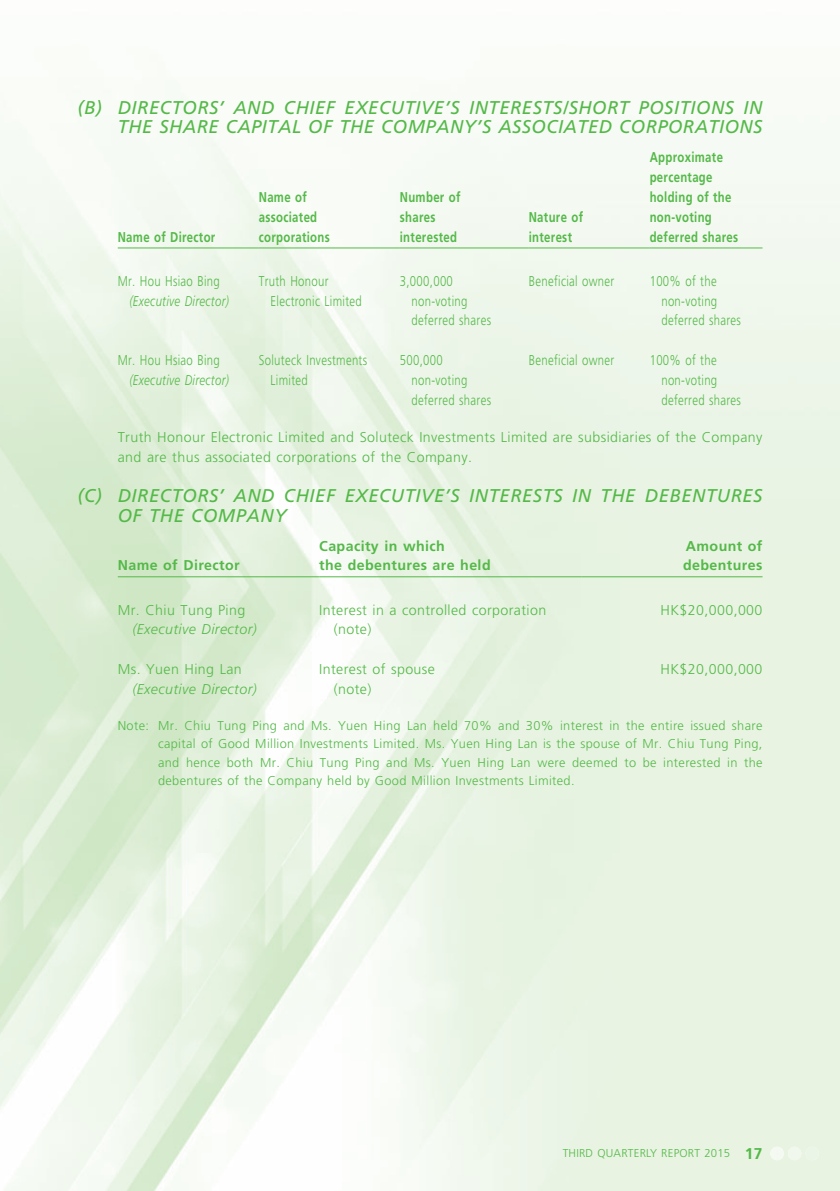
<style>
.page{position:relative;width:840px;height:1191px;background:#fff}
.page>*{position:absolute;margin:0;border:0;box-sizing:border-box;transform-origin:0 0}
.t1{font:italic 18.4px/19.8px "Frutiger LT Std";letter-spacing:.03em;color:#54b948;text-align:right}
.t2{font:300 14.2px "Frutiger LT Std";letter-spacing:.03em;color:#54b948;scale:.8 1}
.t3{font:300 14.2px/19.8px "Frutiger LT Std";letter-spacing:.03em;color:#54b948}
.t4{font:700 14.2px/19.8px "Frutiger LT Std";letter-spacing:.03em;color:#54b948;scale:.8 1}
.t5{font:700 14.2px "Frutiger LT Std";letter-spacing:.03em;color:#54b948}
.t6{font:italic 300 14.2px "Frutiger LT Std";letter-spacing:.03em;color:#54b948;scale:.8 1}
.t7{font:italic 300 14.2px "Frutiger LT Std";letter-spacing:.03em;color:#54b948}
.t8{font:300 12.8px/18.4px "Frutiger LT Std";letter-spacing:.03em;color:#54b948;text-align:justify}
.t9{font:300 11.4px "Frutiger LT Std";letter-spacing:.015em;color:#54b948}
.s1{font-weight:700;font-size:15.6px}
</style>
<div class="page">
<img style="left:787px;top:1146px;width:14px;height:14px;border-radius:50%">
<img style="left:770px;top:1146px;width:13px;height:14px;border-radius:50%">
<hr style="left:118px;top:248px;width:141px;height:1px;background:#54b948">
<hr style="left:259px;top:248px;width:140px;height:1px;background:#54b948">
<hr style="left:399px;top:248px;width:129px;height:1px;background:#54b948">
<hr style="left:528px;top:248px;width:121px;height:1px;background:#54b948">
<hr style="left:649px;top:248px;width:113px;height:1px;background:#54b948">
<hr style="left:118px;top:576px;width:201px;height:1px;background:#54b948">
<hr style="left:319px;top:576px;width:262px;height:1px;background:#54b948">
<hr style="left:581px;top:576px;width:181px;height:1px;background:#54b948">
<h1 class="t1" style="left:77px;top:97px;width:686px">(B) DIRECTORS’ AND CHIEF EXECUTIVE’S INTERESTS/SHORT POSITIONS IN<br>THE SHARE CAPITAL OF THE COMPANY’S ASSOCIATED CORPORATIONS</h1>
<p class="t4" style="left:649px;top:148px;width:93px">Approximate percentage</p>
<p class="t4" style="left:259px;top:188px;width:61px">Name of</p>
<p class="t4" style="left:399px;top:188px;width:77px">Number of</p>
<p class="t4" style="left:649px;top:188px;width:104px">holding of the</p>
<p class="t4" style="left:259px;top:208px;width:74px">associated</p>
<p class="t4" style="left:399px;top:208px;width:46px">shares</p>
<p class="t4" style="left:528px;top:208px;width:69px">Nature of</p>
<p class="t4" style="left:649px;top:208px;width:79px">non-voting</p>
<p class="t4" style="left:118px;top:227px;width:123px">Name of Director</p>
<p class="t4" style="left:259px;top:227px;width:90px">corporations</p>
<p class="t4" style="left:399px;top:227px;width:73px">interested</p>
<p class="t4" style="left:528px;top:227px;width:56px">interest</p>
<p class="t4" style="left:649px;top:227px;width:112px">deferred shares</p>
<p class="t2" style="left:118px;top:275px;width:129px">Mr. Hou Hsiao Bing</p>
<p class="t2" style="left:259px;top:275px;width:89px">Truth Honour</p>
<p class="t2" style="left:399px;top:275px;width:68px">3,000,000</p>
<p class="t2" style="left:528px;top:275px;width:108px">Beneficial owner</p>
<p class="t2" style="left:649px;top:275px;width:85px">100% of the</p>
<p class="t6" style="left:129px;top:295px;width:126px">(Executive Director)</p>
<p class="t2" style="left:270px;top:295px;width:115px">Electronic Limited</p>
<p class="t2" style="left:411px;top:295px;width:71px">non-voting</p>
<p class="t2" style="left:661px;top:295px;width:71px">non-voting</p>
<p class="t2" style="left:411px;top:315px;width:101px">deferred shares</p>
<p class="t2" style="left:661px;top:315px;width:101px">deferred shares</p>
<p class="t2" style="left:118px;top:354px;width:129px">Mr. Hou Hsiao Bing</p>
<p class="t2" style="left:259px;top:354px;width:137px">Soluteck Investments</p>
<p class="t2" style="left:399px;top:354px;width:55px">500,000</p>
<p class="t2" style="left:528px;top:354px;width:108px">Beneficial owner</p>
<p class="t2" style="left:649px;top:354px;width:85px">100% of the</p>
<p class="t6" style="left:129px;top:374px;width:126px">(Executive Director)</p>
<p class="t2" style="left:270px;top:374px;width:48px">Limited</p>
<p class="t2" style="left:411px;top:374px;width:71px">non-voting</p>
<p class="t2" style="left:661px;top:374px;width:71px">non-voting</p>
<p class="t2" style="left:411px;top:394px;width:101px">deferred shares</p>
<p class="t2" style="left:661px;top:394px;width:101px">deferred shares</p>
<p class="t3" style="left:118px;top:428px;width:646px">Truth Honour Electronic Limited and Soluteck Investments Limited are subsidiaries of the Company and are thus associated corporations of the Company.</p>
<h1 class="t1" style="left:118px;top:486px;width:646px;text-align:left;text-indent:-40px">(C) DIRECTORS’ AND CHIEF EXECUTIVE’S INTERESTS IN THE DEBENTURES<br>OF THE COMPANY</h1>
<p class="t5" style="left:319px;top:540px;width:127px">Capacity in which</p>
<p class="t5" style="left:685px;top:540px;width:78px">Amount of</p>
<p class="t5" style="left:118px;top:560px;width:123px">Name of Director</p>
<p class="t5" style="left:319px;top:560px;width:173px">the debentures are held</p>
<p class="t5" style="left:682px;top:560px;width:81px">debentures</p>
<p class="t3" style="left:118px;top:600px;width:129px">Mr. Chiu Tung Ping</p>
<p class="t3" style="left:319px;top:600px;width:228px">Interest in a controlled corporation</p>
<p class="t3" style="left:660px;top:600px;width:103px">HK$20,000,000</p>
<p class="t7" style="left:132px;top:623px;width:126px">(Executive Director)</p>
<p class="t3" style="left:333px;top:620px;width:39px">(note)</p>
<p class="t3" style="left:118px;top:660px;width:125px">Ms. Yuen Hing Lan</p>
<p class="t3" style="left:319px;top:660px;width:117px">Interest of spouse</p>
<p class="t3" style="left:660px;top:660px;width:103px">HK$20,000,000</p>
<p class="t7" style="left:132px;top:683px;width:126px">(Executive Director)</p>
<p class="t3" style="left:333px;top:680px;width:39px">(note)</p>
<p class="t8" style="left:158px;top:717px;width:605px;text-indent:-40px">Note: Mr. Chiu Tung Ping and Ms. Yuen Hing Lan held 70% and 30% interest in the entire issued share capital of Good Million Investments Limited. Ms. Yuen Hing Lan is the spouse of Mr. Chiu Tung Ping, and hence both Mr. Chiu Tung Ping and Ms. Yuen Hing Lan were deemed to be interested in the debentures of the Company held by Good Million Investments Limited.</p>
<p class="t9" style="left:562px;top:1148px;width:201px">THIRD QUARTERLY REPORT 2015 <span class="s1">17</span></p>
</div>
